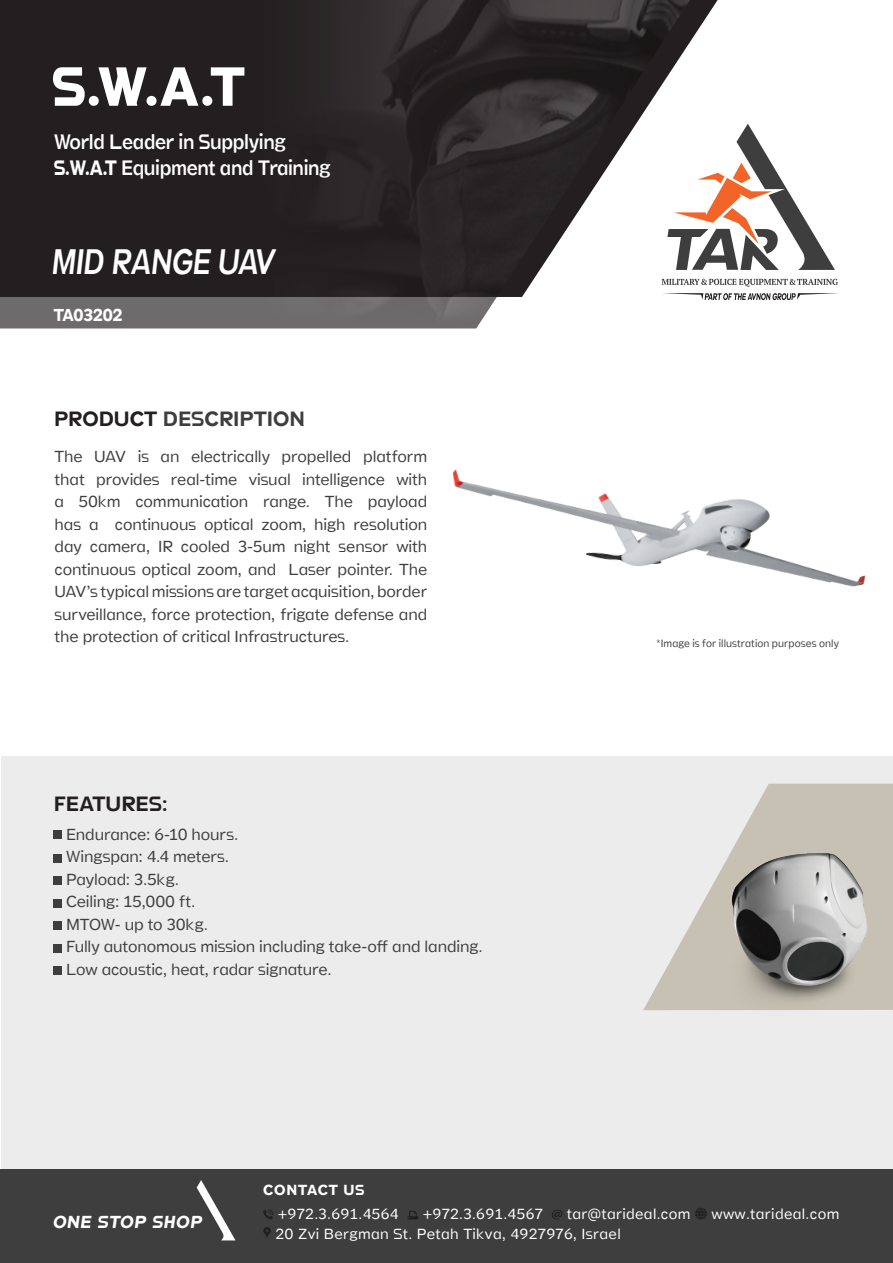
<style>
.page{position:relative;width:893px;height:1263px;background:#fff}
.page>*{position:absolute;margin:0;border:0;box-sizing:border-box;transform-origin:0 0}
.t1{font:800 55.5px "Stamen";color:#fff}
.t2{font:italic 300 36px "Stamen";color:#fff;scale:.8 1}
.t3{font:300 21.15px/25.5px "Stamen";letter-spacing:-.02em;color:#fff;scale:.89 1}
.t4{font:21px "Stamen";color:#3e3e3f}
.t5{font:21px "Stamen";color:#231f20}
.t6{font:italic 700 17.7px "Stamen";letter-spacing:.05em;color:#fff}
.t7{font:700 17.55px "Stamen";letter-spacing:-.03em;color:#fff;scale:.94 1}
.t8{font:200 16.2px/22.5px "Stamen";letter-spacing:-.01em;color:#3e3e3f}
.t9{font:200 14.85px/19.5px "Stamen";letter-spacing:.02em;color:#fff}
.t10{font:700 14.85px "Stamen";letter-spacing:.05em;color:#fff}
.t11{font:200 10.8px "Stamen";letter-spacing:.01em;color:#3e3e3f;scale:.94 1}
.s1{font-weight:700}
.s2{color:#231f20}
</style>
<div class="page">
<div style="left:0;top:1170px;width:893px;height:93px;background:#3e3e3f"></div>
<svg style="left:263px;top:1209px;width:10px;height:10px"></svg>
<svg style="left:408px;top:1211px;width:10px;height:8px"></svg>
<svg style="left:552px;top:1209px;width:10px;height:10px"></svg>
<svg style="left:695px;top:1208px;width:12px;height:11px"></svg>
<svg style="left:263px;top:1227px;width:8px;height:11px"></svg>
<svg style="left:197px;top:1180px;width:38px;height:60px"></svg>
<svg style="left:0;top:0;width:698px;height:328px;background:#2b2728"></svg>
<img style="left:247px;top:0;width:446px;height:328px">
<svg style="left:662px;top:279px;width:176px;height:8px"></svg>
<svg style="left:667px;top:124px;width:168px;height:146px"></svg>
<svg style="left:662px;top:293px;width:177px;height:7px"></svg>
<div style="left:1px;top:756px;width:891px;height:414px;background:#ececec"></div>
<img style="left:453px;top:469px;width:413px;height:118px">
<svg style="left:643px;top:784px;width:250px;height:226px;fill:#c7c1b3"></svg>
<img style="left:710px;top:847px;width:171px;height:163px">
<div style="left:54px;top:830px;width:8px;height:9px;background:#3e3e3f"></div>
<div style="left:54px;top:854px;width:8px;height:8px;background:#3e3e3f"></div>
<div style="left:54px;top:877px;width:8px;height:8px;background:#3e3e3f"></div>
<div style="left:54px;top:899px;width:8px;height:8px;background:#3e3e3f"></div>
<div style="left:54px;top:922px;width:8px;height:8px;background:#3e3e3f"></div>
<div style="left:54px;top:944px;width:8px;height:8px;background:#3e3e3f"></div>
<div style="left:54px;top:967px;width:8px;height:8px;background:#3e3e3f"></div>
<h1 class="t1" style="left:53px;top:43px;width:193px">W.S A. T.</h1>
<h3 class="t3" style="left:54px;top:129px;width:312px">World Leader in Supplying<br><span class="s1">W.S T .A.</span> Equipment and Training</h3>
<h2 class="t2" style="left:53px;top:233px;width:280px">MID RANGE UAV</h2>
<p class="t7" style="left:54px;top:301px;width:75px">TA03202</p>
<p class="t4" style="left:54px;top:402px;width:253px"><span class="s2">PRODUCT</span> DESCRIPTION</p>
<p class="t8" style="left:55px;top:446px;width:30px">The</p>
<p class="t8" style="left:94px;top:446px;width:33px">UAV</p>
<p class="t8" style="left:138px;top:446px;width:13px">is</p>
<p class="t8" style="left:161px;top:446px;width:20px">an</p>
<p class="t8" style="left:191px;top:446px;width:80px">electrically</p>
<p class="t8" style="left:282px;top:446px;width:71px">propelled</p>
<p class="t8" style="left:363px;top:446px;width:66px">platform</p>
<p class="t8" style="left:55px;top:468px;width:32px">that</p>
<p class="t8" style="left:96px;top:468px;width:65px">provides</p>
<p class="t8" style="left:171px;top:468px;width:68px">real-time</p>
<p class="t8" style="left:249px;top:468px;width:44px">visual</p>
<p class="t8" style="left:302px;top:468px;width:84px">intelligence</p>
<p class="t8" style="left:396px;top:468px;width:32px">with</p>
<p class="t8" style="left:55px;top:491px;width:11px">a</p>
<p class="t8" style="left:79px;top:491px;width:43px">50km</p>
<p class="t8" style="left:135px;top:491px;width:114px">communication</p>
<p class="t8" style="left:263px;top:491px;width:49px">range.</p>
<p class="t8" style="left:325px;top:491px;width:30px">The</p>
<p class="t8" style="left:368px;top:491px;width:61px">payload</p>
<p class="t8" style="left:55px;top:513px;width:28px">has</p>
<p class="t8" style="left:89px;top:513px;width:11px">a</p>
<p class="t8" style="left:115px;top:513px;width:83px">continuous</p>
<p class="t8" style="left:204px;top:513px;width:51px">optical</p>
<p class="t8" style="left:262px;top:513px;width:46px">zoom,</p>
<p class="t8" style="left:314px;top:513px;width:33px">high</p>
<p class="t8" style="left:354px;top:513px;width:75px">resolution</p>
<p class="t8" style="left:55px;top:536px;width:29px">day</p>
<p class="t8" style="left:90px;top:536px;width:62px">camera,</p>
<p class="t8" style="left:158px;top:536px;width:16px">IR</p>
<p class="t8" style="left:181px;top:536px;width:51px">cooled</p>
<p class="t8" style="left:238px;top:536px;width:49px">3-5um</p>
<p class="t8" style="left:294px;top:536px;width:38px">night</p>
<p class="t8" style="left:339px;top:536px;width:51px">sensor</p>
<p class="t8" style="left:396px;top:536px;width:32px">with</p>
<p class="t8" style="left:55px;top:558px;width:374px">continuous optical zoom, and<br>UAV s’ typical missions are target acquisition, border surveillance, force protection, frigate defense and the protection of critical Infrastructures.</p>
<p class="t8" style="left:289px;top:558px;width:140px">Laser pointer. The</p>
<p class="t5" style="left:54px;top:787px;width:115px">FEATURES:</p>
<p class="t8" style="left:66px;top:823px;width:418px">Endurance: 6-10 hours.<br>Wingspan: 4.4 meters.<br>Payload: 3.5kg.<br>Ceiling: 15,000 ft.<br>MTOW- up to 30kg.<br>Fully autonomous mission including take-off and landing.<br>Low acoustic, heat, radar signature.</p>
<p class="t10" style="left:263px;top:1178px;width:102px">CONTACT US</p>
<p class="t11" style="left:656px;top:636px;width:196px">*Image is for illustration purposes only</p>
<p class="t6" style="left:53px;top:1210px;width:150px">ONE STOP SHOP</p>
<p class="t9" style="left:567px;top:1205px;width:125px">tar@tarideal.com</p>
<p class="t9" style="left:275px;top:1205px;width:347px">+972.3.691.4564<br>20 Zvi Bergman St. Petah Tikva, 4927976, Israel</p>
<p class="t9" style="left:423px;top:1205px;width:122px">+972.3.691.4567</p>
<p class="t9" style="left:711px;top:1205px;width:129px">www.tarideal.com</p>
</div>
